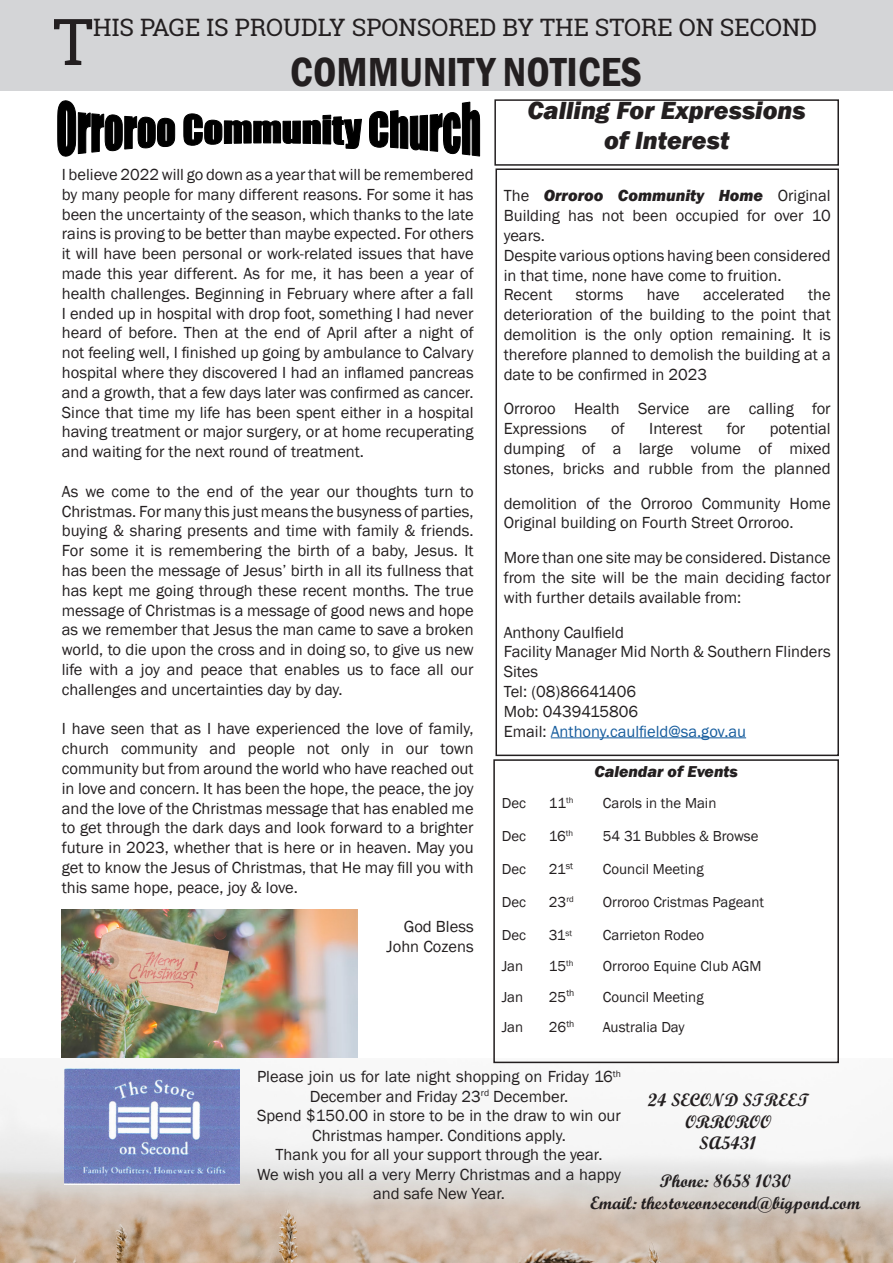
<style>
.page{position:relative;width:893px;height:1263px;background:#fff}
.page>*{position:absolute;margin:0;border:0;box-sizing:border-box;transform-origin:0 0}
.t1{font:64.5px "Roboto Slab";color:#231f20}
.t2{font:600 condensed 41.7px "Franklin Gothic";color:#231f20}
.t3{font:italic 800 25.5px "Franklin Gothic";color:#231f20}
.t4{font:24px "Roboto Slab";color:#231f20}
.t5{font:18px "Script MT Bold";color:#231f20}
.t6{font:16.5px/19.8px "Franklin Gothic";color:#231f20;text-align:justify}
.t7{font:16.5px "Franklin Gothic";color:#175d9e}
.t8{font:italic 800 16.2px "Franklin Gothic";color:#231f20}
.t9{font:14.85px "Franklin Gothic";color:#231f20}
.s1{font-weight:800;font-style:italic}
.s2{color:#231f20}
</style>
<div class="page">
<div style="left:0;top:0;width:893px;height:91px;background:#d4d5d7"></div>
<img style="left:0;top:1063px;width:893px;height:200px">
<img style="left:65px;top:1069px;width:174px;height:116px">
<hr style="left:551px;top:737px;width:195px;height:1px;background:#175d9e">
<div style="left:495px;top:168px;width:344px;height:588px;border:2px solid #231f20"></div>
<div style="left:494px;top:99px;width:345px;height:67px;border:2px solid #231f20"></div>
<svg style="left:57px;top:100px;width:119px;height:57px"></svg>
<svg style="left:183px;top:113px;width:179px;height:36px"></svg>
<svg style="left:369px;top:101px;width:111px;height:56px"></svg>
<div style="left:493px;top:759px;width:346px;height:304px;border:2px solid #231f20"></div>
<img style="left:62px;top:909px;width:296px;height:148px">
<p class="t1" style="left:53px;top:-3px;width:42px">T</p>
<p class="t4" style="left:93px;top:11px;width:725px">HIS PAGE IS PROUDLY SPONSORED BY THE STORE ON SECOND</p>
<p class="t2" style="left:290px;top:44px;width:353px">COMMUNITY NOTICES</p>
<p class="t6" style="left:62px;top:165px;width:413px">I believe 2022 will go down as a year that will be remembered by many people for many different reasons. For some it has been the uncertainty of the season, which thanks to the late rains is proving to be better than maybe expected. For others it will have been personal or work-related issues that have made this year different. As for me, it has been a year of health challenges. Beginning in February where after a fall I ended up in hospital with drop foot, something I had never heard of before. Then at the end of April after a night of not feeling well, I finished up going by ambulance to Calvary hospital where they discovered I had an inflamed pancreas and a growth, that a few days later was confirmed as cancer.<br>Since that time my life has been spent either in a hospital having treatment or major surgery, or at home recuperating and waiting for the next round of treatment.</p>
<p class="t6" style="left:62px;top:482px;width:413px">As we come to the end of the year our thoughts turn to Christmas. For many this just means the busyness of parties, buying &amp; sharing presents and time with family &amp; friends.<br>For some it is remembering the birth of a baby, Jesus. It has been the message of Jesus’ birth in all its fullness that has kept me going through these recent months. The true message of Christmas is a message of good news and hope as we remember that Jesus the man came to save a broken world, to die upon the cross and in doing so, to give us new life with a joy and peace that enables us to face all our challenges and uncertainties day by day.</p>
<p class="t6" style="left:62px;top:719px;width:413px">I have seen that as I have experienced the love of family, church community and people not only in our town community but from around the world who have reached out in love and concern. It has been the hope, the peace, the joy and the love of the Christmas message that has enabled me to get through the dark days and look forward to a brighter future in 2023, whether that is here or in heaven. May you get to know the Jesus of Christmas, that He may fill you with this same hope, peace, joy &amp; love.</p>
<p class="t6" style="left:404px;top:917px;width:71px">God Bless</p>
<p class="t6" style="left:387px;top:937px;width:89px">John Cozens</p>
<p class="t3" style="left:527px;top:93px;width:280px">Calling For Expressions</p>
<p class="t3" style="left:604px;top:124px;width:127px">of Interest</p>
<p class="t6" style="left:504px;top:186px;width:328px">The <span class="s1">Orroroo Community Home</span> Original Building has not been occupied for over 10 years.</p>
<p class="t6" style="left:504px;top:246px;width:328px">Despite various options having been considered in that time, none have come to fruition.</p>
<p class="t6" style="left:504px;top:285px;width:50px">Recent</p>
<p class="t6" style="left:576px;top:285px;width:49px">storms</p>
<p class="t6" style="left:647px;top:285px;width:35px">have</p>
<p class="t6" style="left:703px;top:285px;width:83px">accelerated</p>
<p class="t6" style="left:504px;top:285px;width:328px;text-indent:304px">the deterioration of the building to the point that demolition is the only option remaining. It is therefore planned to demolish the building at a date to be confirmed in 2023</p>
<p class="t6" style="left:504px;top:399px;width:328px">Orroroo Health Service are calling for<br>Expressions</p>
<p class="t6" style="left:611px;top:419px;width:15px">of</p>
<p class="t6" style="left:649px;top:419px;width:55px">Interest</p>
<p class="t6" style="left:727px;top:419px;width:20px">for</p>
<p class="t6" style="left:504px;top:419px;width:328px;text-indent:266px">potential dumping of a large volume of mixed stones, bricks and rubble from the planned</p>
<p class="t6" style="left:504px;top:493px;width:328px">demolition of the Orroroo Community Home<br>Original building on Fourth Street Orroroo.</p>
<p class="t6" style="left:504px;top:548px;width:328px">More than one site may be considered. Distance from the site will be the main deciding factor with further details available from:</p>
<p class="t6" style="left:504px;top:622px;width:122px">Anthony Caulfield</p>
<p class="t6" style="left:504px;top:642px;width:328px">Facility Manager Mid North &amp; Southern Flinders<br>Sites</p>
<p class="t6" style="left:504px;top:682px;width:134px">Tel: (08)86641406</p>
<p class="t6" style="left:504px;top:702px;width:136px">Mob: 0439415806</p>
<p class="t7" style="left:504px;top:721px;width:244px"><span class="s2">Email:</span> Anthony.caulfield@sa.gov.au</p>
<p class="t8" style="left:594px;top:761px;width:145px">Calendar of Events</p>
<p class="t9" style="left:502px;top:794px;width:26px">Dec</p>
<p class="t9" style="left:549px;top:794px;width:26px">11<sup>th</sup></p>
<p class="t9" style="left:603px;top:794px;width:115px">Carols in the Main</p>
<p class="t9" style="left:502px;top:827px;width:26px">Dec</p>
<p class="t9" style="left:549px;top:827px;width:26px">16<sup>th</sup></p>
<p class="t9" style="left:603px;top:827px;width:157px">54 31 Bubbles &amp; Browse</p>
<p class="t9" style="left:502px;top:860px;width:26px">Dec</p>
<p class="t9" style="left:549px;top:860px;width:26px">21<sup>st</sup></p>
<p class="t9" style="left:603px;top:860px;width:102px">Council Meeting</p>
<p class="t9" style="left:502px;top:893px;width:26px">Dec</p>
<p class="t9" style="left:549px;top:893px;width:26px">23<sup>rd</sup></p>
<p class="t9" style="left:603px;top:893px;width:163px">Orroroo Cristmas Pageant</p>
<p class="t9" style="left:502px;top:926px;width:26px">Dec</p>
<p class="t9" style="left:549px;top:926px;width:25px">31<sup>st</sup></p>
<p class="t9" style="left:603px;top:926px;width:103px">Carrieton Rodeo</p>
<p class="t9" style="left:502px;top:957px;width:23px">Jan</p>
<p class="t9" style="left:549px;top:957px;width:26px">15<sup>th</sup></p>
<p class="t9" style="left:603px;top:957px;width:160px">Orroroo Equine Club AGM</p>
<p class="t9" style="left:502px;top:987px;width:23px">Jan</p>
<p class="t9" style="left:549px;top:987px;width:27px">25<sup>th</sup></p>
<p class="t9" style="left:603px;top:987px;width:102px">Council Meeting</p>
<p class="t9" style="left:502px;top:1018px;width:23px">Jan</p>
<p class="t9" style="left:549px;top:1018px;width:27px">26<sup>th</sup></p>
<p class="t9" style="left:603px;top:1018px;width:83px">Australia Day</p>
<p class="t6" style="left:257px;top:1067px;width:365px;text-align:center">Please join us for late night shopping on Friday 16<sup>th<br></sup>December and Friday 23<sup>rd</sup> December.</p>
<p class="t6" style="left:257px;top:1106px;width:365px;text-align:center">Spend $150.00 in store to be in the draw to win our<br>Christmas hamper. Conditions apply.</p>
<p class="t6" style="left:275px;top:1145px;width:329px">Thank you for all your support through the year.</p>
<p class="t6" style="left:257px;top:1165px;width:365px;text-align:center">We wish you all a very Merry Christmas and a happy and safe New Year.</p>
<p class="t5" style="left:648px;top:1089px;width:163px">24 SECOND STREET</p>
<p class="t5" style="left:685px;top:1110px;width:88px">ORROROO</p>
<p class="t5" style="left:699px;top:1132px;width:59px">SA5431</p>
<p class="t5" style="left:660px;top:1170px;width:132px">Phone: 8658 1030</p>
<p class="t5" style="left:590px;top:1191px;width:272px">Email: thestoreonsecond@bigpond.com</p>
</div>
